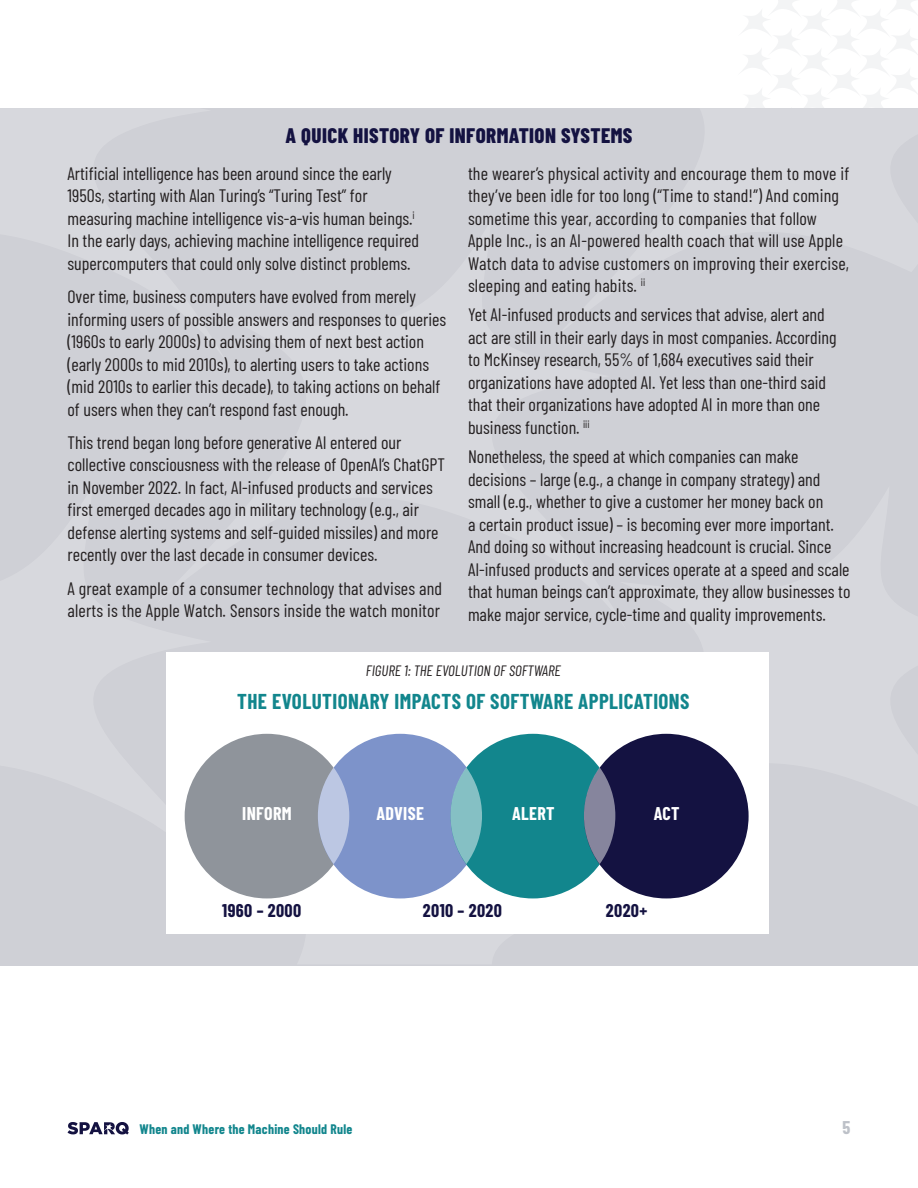
<style>
.page{position:relative;width:918px;height:1188px;background:#fff}
.page>*{position:absolute;margin:0;border:0;box-sizing:border-box;transform-origin:0 0}
.Chart_Title{font:700 21px "Barlow Condensed";letter-spacing:.02em;color:#12868d}
.t1{font:800 21px "Barlow Condensed";letter-spacing:.02em;color:#141241}
.Body_Copy{font:18px/22.5px "Barlow Condensed";color:#231f20}
.t2{font:700 18px "Barlow Condensed";letter-spacing:.02em;color:#141241}
.t3{font:700 18px "Barlow Condensed";letter-spacing:.02em;color:#fff}
.t4{font:700 18px "Barlow Condensed";color:#bdc1c8}
.Chart_Caption{font:italic 15px "Barlow Condensed";color:#231f20}
.t5{font:700 13.5px "Barlow Condensed";letter-spacing:.02em;color:#12868d}
</style>
<div class="page">
<svg style="left:68px;top:1122px;width:61px;height:13px"></svg>
<svg style="left:742px;top:0;width:175px;height:108px"></svg>
<div style="left:0;top:108px;width:918px;height:857px;background:#cfd0d6"></div>
<div style="left:167px;top:652px;width:602px;height:282px;background:#fff"></div>
<div style="left:185px;top:734px;width:164px;height:164px;background:#8f949b;border-radius:50%"></div>
<div style="left:318px;top:734px;width:165px;height:164px;background:#7d93ca;border-radius:50%"></div>
<div style="left:451px;top:734px;width:164px;height:164px;background:#12868d;border-radius:50%"></div>
<div style="left:584px;top:734px;width:165px;height:164px;background:#141241;border-radius:50%"></div>
<svg style="left:318px;top:767px;width:31px;height:97px;background:#b5c0dc"></svg>
<svg style="left:451px;top:767px;width:31px;height:97px;background:#7cb9c0"></svg>
<svg style="left:584px;top:767px;width:31px;height:97px;background:#777d96"></svg>
<h2 class="t1" style="left:286px;top:121px;width:348px">A QUICK HISTORY OF INFORMATION SYSTEMS</h2>
<p class="Body_Copy" style="left:68px;top:161px;width:353px">Artificial intelligence has been around since the early 1950s, starting with Alan Turing’s “Turing Test” for measuring machine intelligence vis-a-vis human beings.<sup>i </sup>In the early days, achieving machine intelligence required supercomputers that could only solve distinct problems.</p>
<p class="Body_Copy" style="left:68px;top:284px;width:380px">Over time, business computers have evolved from merely informing users of possible answers and responses to queries (1960s to early 2000s) to advising them of next best action (early 2000s to mid 2010s), to alerting users to take actions (mid 2010s to earlier this decade), to taking actions on behalf of users when they can’t respond fast enough.</p>
<p class="Body_Copy" style="left:68px;top:430px;width:379px">This trend began long before generative AI entered our collective consciousness with the release of OpenAI’s ChatGPT in November 2022. In fact, AI-infused products and services first emerged decades ago in military technology (e.g., air defense alerting systems and self-guided missiles) and more recently over the last decade in consumer devices.</p>
<p class="Body_Copy" style="left:68px;top:576px;width:376px">A great example of a consumer technology that advises and alerts is the Apple Watch. Sensors inside the watch monitor</p>
<p class="Body_Copy" style="left:468px;top:161px;width:383px">the wearer’s physical activity and encourage them to move if they’ve been idle for too long (“Time to stand!”) And coming sometime this year, according to companies that follow Apple Inc., is an AI-powered health coach that will use Apple Watch data to advise customers on improving their exercise, sleeping and eating habits. <sup>ii</sup></p>
<p class="Body_Copy" style="left:468px;top:302px;width:370px">Yet AI-infused products and services that advise, alert and act are still in their early days in most companies. According to McKinsey research, 55% of 1,684 executives said their organizations have adopted AI. Yet less than one-third said that their organizations have adopted AI in more than one business function. <sup>iii</sup></p>
<p class="Body_Copy" style="left:468px;top:444px;width:384px">Nonetheless, the speed at which companies can make decisions – large (e.g., a change in company strategy) and small (e.g., whether to give a customer her money back on<br>a certain product issue) – is becoming ever more important.<br>And doing so without increasing headcount is crucial. Since AI-infused products and services operate at a speed and scale that human beings can’t approximate, they allow businesses to make major service, cycle-time and quality improvements.</p>
<p class="Chart_Caption" style="left:366px;top:659px;width:196px">FIGURE 1: THE EVOLUTION OF SOFTWARE</p>
<p class="Chart_Title" style="left:237px;top:687px;width:454px">THE EVOLUTIONARY IMPACTS OF SOFTWARE APPLICATIONS</p>
<p class="t3" style="left:242px;top:801px;width:51px">INFORM</p>
<p class="t3" style="left:377px;top:801px;width:49px">ADVISE</p>
<p class="t3" style="left:512px;top:801px;width:44px">ALERT</p>
<p class="t3" style="left:654px;top:801px;width:27px">ACT</p>
<p class="t2" style="left:222px;top:898px;width:81px">1960 – 2000</p>
<p class="t2" style="left:423px;top:898px;width:81px">2010 – 2020</p>
<p class="t2" style="left:606px;top:898px;width:43px">2020+</p>
<p class="t5" style="left:140px;top:1119px;width:214px">When and Where the Machine Should Rule</p>
<p class="t4" style="left:843px;top:1115px;width:9px">5</p>
</div>
